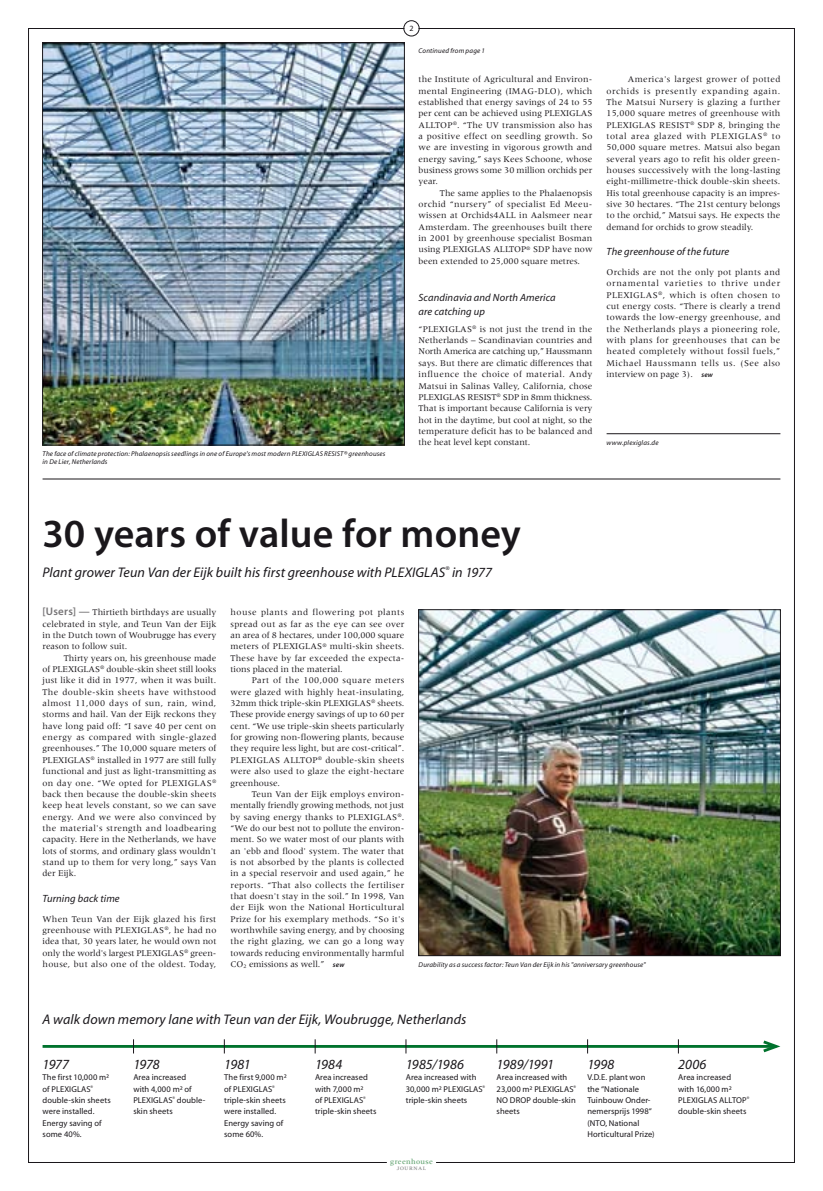
<style>
.page{position:relative;width:823px;height:1191px;background:#fff}
.page>*{position:absolute;margin:0;border:0;box-sizing:border-box;transform-origin:0 0}
.t1{font:40px "D Myriad Sm Bd";color:#1a171b}
.t2{font:14px "D Myriad Rg It";letter-spacing:.005em;color:#1a171b}
.t3{font:14px "D Myriad Rg It";letter-spacing:-.02em;color:#1a171b}
.t4{font:10.5px/14.2px "D Myriad Rg It";letter-spacing:.01em;color:#1a171b}
.t5{font:8.5px/11.3px "D Meridien Rg";letter-spacing:.015em;color:#1a171b;text-align:justify}
.t6{font:8.5px/11.3px "D Myriad Rg";letter-spacing:.01em;color:#1a171b}
.t7{font:7px/8.5px "D Myriad Rg It";letter-spacing:.02em;color:#1a171b}
.t8{font:7px "D Meridien Md";letter-spacing:.045em;color:#62a371}
.t9{font:5px "D Meridien Md";color:#878889}
.s1{font-family:"D Myriad Sm Bd It";font-size:7px}
.s2{font-family:"D Myriad Sm Bd";font-size:11px;color:#767476}
</style>
<div class="page">
<div style="left:403px;top:21px;width:16px;height:15px;border:1px solid #1a171b;border-radius:50%"></div>
<img style="left:28px;top:28px;width:376px;height:1134px">
<svg style="left:418px;top:28px;width:376px;height:1026px"></svg>
<hr style="left:43px;top:1045px;width:732px;height:2px;background:#00722d">
<svg style="left:759px;top:1039px;width:22px;height:14px"></svg>
<img style="left:420px;top:611px;width:358px;height:342px">
<div style="left:418px;top:609px;width:362px;height:346px;border:1px solid #1a171b"></div>
<hr style="left:606px;top:433px;width:174px;height:1px;background:#1a171b">
<svg style="left:133px;top:1039px;width:1px;height:14px"></svg>
<svg style="left:224px;top:1039px;width:1px;height:14px"></svg>
<svg style="left:315px;top:1039px;width:1px;height:14px"></svg>
<svg style="left:405px;top:1039px;width:1px;height:14px"></svg>
<svg style="left:496px;top:1039px;width:1px;height:14px"></svg>
<svg style="left:587px;top:1039px;width:1px;height:14px"></svg>
<svg style="left:677px;top:1039px;width:1px;height:14px"></svg>
<hr style="left:43px;top:479px;width:737px;height:1px;background:#1a171b">
<p class="t7" style="left:43px;top:449px;width:344px">The face of climate protection: Phalaenopsis seedlings in one of Europe's most modern PLEXIGLAS RESIST® greenhouses in De Lier, Netherlands</p>
<p class="t7" style="left:418px;top:47px;width:68px">Continued from page 1</p>
<p class="t5" style="left:418px;top:74px;width:175px;text-align:left">the Institute of Agricultural and Environ&shy;mental Engineering (IMAG-DLO), which established that energy savings of 24 to 55 per cent can be achieved using PLEXIGLAS ALLTOP<sup>®</sup>. “The UV transmission also has a positive effect on seedling growth. So we are investing in vigorous growth and energy saving,” says Kees Schoone, whose business grows some 30 million orchids per year.</p>
<p class="t5" style="left:418px;top:187px;width:175px;text-align:left;text-indent:21px">The same applies to the Phalaenopsis orchid “nursery” of specialist Ed Meeu&shy;wissen at Orchids4ALL in Aalsmeer near Amsterdam. The greenhouses built there in 2001 by greenhouse specialist Bosman using PLEXIGLAS ALLTOP<sup>®</sup> SDP have now been extended to 25,000 square metres.</p>
<p class="t4" style="left:418px;top:290px;width:138px">Scandinavia and North America are catching up</p>
<p class="t5" style="left:418px;top:323px;width:175px">“PLEXIGLAS<sup>®</sup> is not just the trend in the Netherlands – Scandinavian countries and North America are catching up,” Haussmann says. But there are climatic differences that influence the choice of material. Andy Matsui in Salinas Valley, California, chose PLEXIGLAS RESIST<sup>®</sup> SDP in 8mm thickness.<br>That is important because California is very hot in the daytime, but cool at night, so the temperature deficit has to be balanced and the heat level kept constant.</p>
<p class="t5" style="left:606px;top:74px;width:175px;text-align:left;text-indent:21px">America's largest grower of potted orchids is presently expanding again.<br>The Matsui Nursery is glazing a further 15,000 square metres of greenhouse with PLEXIGLAS RESIST<sup>®</sup> SDP 8, bringing the total area glazed with PLEXIGLAS<sup>®</sup> to 50,000 square metres. Matsui also began several years ago to refit his older green&shy;houses successively with the long-lasting eight-millimetre-thick double-skin sheets.<br>His total greenhouse capacity is an impres&shy;sive 30 hectares. “The 21st century belongs to the orchid,” Matsui says. He expects the demand for orchids to grow steadily.</p>
<p class="t4" style="left:606px;top:245px;width:124px">The greenhouse of the future</p>
<p class="t5" style="left:606px;top:266px;width:175px">Orchids are not the only pot plants and ornamental varieties to thrive under PLEXIGLAS<sup>®</sup>, which is often chosen to cut energy costs. “There is clearly a trend towards the low-energy greenhouse, and the Netherlands plays a pioneering role, with plans for greenhouses that can be heated completely without fossil fuels,” Michael Haussmann tells us. (See also interview on page 3). <span class="s1">sew</span></p>
<p class="t7" style="left:606px;top:439px;width:54px">www.plexiglas.de</p>
<h1 class="t1" style="left:43px;top:513px;width:479px">30 years of value for money</h1>
<h2 class="t2" style="left:43px;top:565px;width:450px">Plant grower Teun Van der Eijk built his first greenhouse with PLEXIGLAS<sup>®</sup> in 1977</h2>
<p class="t5" style="left:43px;top:607px;width:175px"><span class="s2">[Users] —</span> Thirtieth birthdays are usually celebrated in style, and Teun Van der Eijk in the Dutch town of Woubrugge has every reason to follow suit.</p>
<p class="t5" style="left:43px;top:652px;width:175px;text-indent:21px">Thirty years on, his greenhouse made of PLEXIGLAS<sup>®</sup> double-skin sheet still looks just like it did in 1977, when it was built.<br>The double-skin sheets have withstood almost 11,000 days of sun, rain, wind, storms and hail. Van der Eijk reckons they have long paid off: “I save 40 per cent on energy as compared with single-glazed greenhouses.” The 10,000 square meters of PLEXIGLAS<sup>®</sup> installed in 1977 are still fully functional and just as light-transmitting as on day one. “We opted for PLEXIGLAS<sup>® </sup>back then because the double-skin sheets keep heat levels constant, so we can save energy. And we were also convinced by the material's strength and loadbearing capacity. Here in the Netherlands, we have lots of storms, and ordinary glass wouldn't stand up to them for very long,” says Van der Eijk.</p>
<p class="t4" style="left:43px;top:891px;width:79px">Turning back time</p>
<p class="t5" style="left:43px;top:913px;width:175px">When Teun Van der Eijk glazed his first greenhouse with PLEXIGLAS<sup>®</sup>, he had no idea that, 30 years later, he would own not only the world's largest PLEXIGLAS<sup>®</sup> green&shy;house, but also one of the oldest. Today,</p>
<p class="t5" style="left:230px;top:607px;width:175px">house plants and flowering pot plants spread out as far as the eye can see over an area of 8 hectares, under 100,000 square meters of PLEXIGLAS<sup>®</sup> multi-skin sheets.<br>These have by far exceeded the expecta&shy;tions placed in the material.</p>
<p class="t5" style="left:230px;top:675px;width:175px;text-indent:21px">Part of the 100,000 square meters were glazed with highly heat-insulating, 32mm thick triple-skin PLEXIGLAS<sup>®</sup> sheets.<br>These provide energy savings of up to 60 per cent. “We use triple-skin sheets particularly for growing non-flowering plants, because they require less light, but are cost-critical”.<br>PLEXIGLAS ALLTOP<sup>®</sup> double-skin sheets were also used to glaze the eight-hectare greenhouse.</p>
<p class="t5" style="left:230px;top:788px;width:175px;text-align:left;text-indent:21px">Teun Van der Eijk employs environ&shy;mentally friendly growing methods, not just by saving energy thanks to PLEXIGLAS<sup>®</sup>. “We do our best not to pollute the environ&shy;ment. So we water most of our plants with an 'ebb and flood' system. The water that is not absorbed by the plants is collected in a special reservoir and used again,” he reports. “That also collects the fertiliser that doesn't stay in the soil.” In 1998, Van der Eijk won the National Horticultural Prize for his exemplary methods. “So it's worthwhile saving energy, and by choosing the right glazing, we can go a long way towards reducing environmentally harmful CO<sub>2</sub> emissions as well.” <span class="s1">sew</span></p>
<p class="t7" style="left:418px;top:960px;width:228px">Durability as a success factor: Teun Van der Eijk in his "anniversary greenhouse"</p>
<h2 class="t2" style="left:43px;top:1012px;width:425px">A walk down memory lane with Teun van der Eijk, Woubrugge, Netherlands</h2>
<h2 class="t2" style="left:43px;top:1057px;width:28px">1977</h2>
<p class="t6" style="left:43px;top:1072px;width:70px">The first 10,000 m² of PLEXIGLAS<sup>® </sup>double-skin sheets were installed.<br>Energy saving of some 40%.</p>
<h2 class="t2" style="left:405px;top:1057px;width:60px">1985/1986</h2>
<p class="t6" style="left:405px;top:1072px;width:81px">Area increased with<br>30,000 m² PLEXIGLAS<sup>® </sup>triple-skin sheets</p>
<h2 class="t2" style="left:133px;top:1057px;width:28px">1978</h2>
<p class="t6" style="left:133px;top:1072px;width:73px">Area increased<br>with 4,000 m² of<br>PLEXIGLAS<sup>®</sup> double&shy;skin sheets</p>
<h2 class="t2" style="left:224px;top:1057px;width:28px">1981</h2>
<p class="t6" style="left:224px;top:1072px;width:64px">The first 9,000 m² of PLEXIGLAS<sup>® </sup>triple-skin sheets were installed.<br>Energy saving of some 60%.</p>
<h2 class="t2" style="left:315px;top:1057px;width:29px">1984</h2>
<p class="t6" style="left:315px;top:1072px;width:63px">Area increased with 7,000 m²<br>of PLEXIGLAS<sup>® </sup>triple-skin sheets</p>
<p class="t8" style="left:390px;top:1157px;width:44px">greenhouse</p>
<p class="t9" style="left:396px;top:1165px;width:6px">JOURNAL</p>
<h2 class="t3" style="left:496px;top:1057px;width:59px">1989/1991</h2>
<p class="t6" style="left:496px;top:1072px;width:81px">Area increased with<br>23,000 m² PLEXIGLAS<sup>®<br></sup>NO DROP double-skin sheets</p>
<h2 class="t2" style="left:587px;top:1057px;width:29px">1998</h2>
<p class="t6" style="left:587px;top:1072px;width:66px">V.D.E. plant won the “Nationale<br>Tuinbouw Onder&shy;nemersprijs 1998“ (NTO</p>
<p class="t6" style="left:587px;top:1117px;width:69px;text-align:center">, National<br>Horticultural Prize)</p>
<h2 class="t2" style="left:677px;top:1057px;width:30px">2006</h2>
<p class="t6" style="left:677px;top:1072px;width:55px;text-align:justify">Area increased with 16,000 m²<br>PLEXIGLAS ALLTO</p>
<p class="t6" style="left:677px;top:1095px;width:73px;text-indent:64px">P<sup>® </sup>double-skin sheets</p>
</div>
